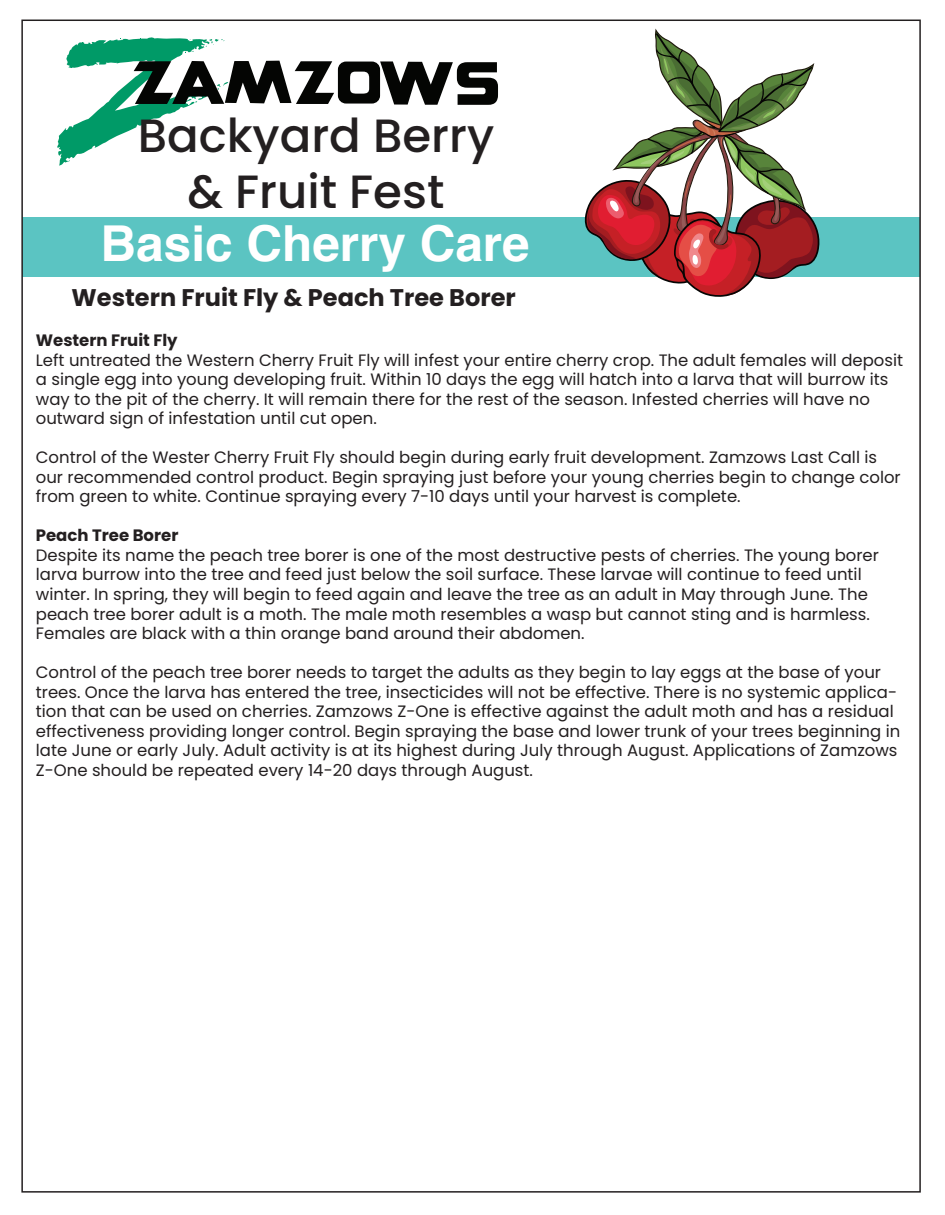
<style>
.page{position:relative;width:945px;height:1215px;background:#fff}
.page>*{position:absolute;margin:0;border:0;box-sizing:border-box;transform-origin:0 0}
.t1{font:700 49.5px "Helvetica";color:#fff}
.t2{font:500 46.65px/55.9px "Poppins";color:#231f20;text-align:center}
.t3{font:700 24px "Poppins";color:#231f20}
.t4{font:16.5px/19.5px "Poppins";color:#231f20}
.t5{font:700 16.5px "Poppins";color:#231f20}
</style>
<div class="page">
<div style="left:22px;top:218px;width:897px;height:59px;background:#5bc4c2"></div>
<svg style="left:57px;top:37px;width:441px;height:128px"></svg>
<svg style="left:584px;top:29px;width:240px;height:268px"></svg>
<h2 class="t2" style="left:138px;top:108px;width:358px">Backyard Berry &amp; Fruit Fest</h2>
<h1 class="t1" style="left:101px;top:213px;width:431px">Basic Cherry Care</h1>
<h3 class="t3" style="left:72px;top:284px;width:446px">Western Fruit Fly &amp; Peach Tree Borer</h3>
<p class="t5" style="left:36px;top:331px;width:143px">Western Fruit Fly</p>
<p class="t4" style="left:36px;top:351px;width:869px">Left untreated the Western Cherry Fruit Fly will infest your entire cherry crop. The adult females will deposit a single egg into young developing fruit. Within 10 days the egg will hatch into a larva that will burrow its way to the pit of the cherry. It will remain there for the rest of the season. Infested cherries will have no outward sign of infestation until cut open.</p>
<p class="t4" style="left:36px;top:448px;width:866px">Control of the Wester Cherry Fruit Fly should begin during early fruit development. Zamzows Last Call is our recommended control product. Begin spraying just before your young cherries begin to change color from green to white. Continue spraying every 7-10 days until your harvest is complete.</p>
<p class="t5" style="left:36px;top:526px;width:144px">Peach Tree Borer</p>
<p class="t4" style="left:36px;top:546px;width:845px">Despite its name the peach tree borer is one of the most destructive pests of cherries. The young borer larva burrow into the tree and feed just below the soil surface. These larvae will continue to feed until winter. In spring, they will begin to feed again and leave the tree as an adult in May through June. The peach tree borer adult is a moth. The male moth resembles a wasp but cannot sting and is harmless.<br>Females are black with a thin orange band around their abdomen.</p>
<p class="t4" style="left:36px;top:663px;width:866px">Control of the peach tree borer needs to target the adults as they begin to lay eggs at the base of your trees. Once the larva has entered the tree, insecticides will not be effective. There is no systemic applica&shy;tion that can be used on cherries. Zamzows Z-One is effective against the adult moth and has a residual effectiveness providing longer control. Begin spraying the base and lower trunk of your trees beginning in late June or early July. Adult activity is at its highest during July through August. Applications of Zamzows Z-One should be repeated every 14-20 days through August.</p>
</div>
